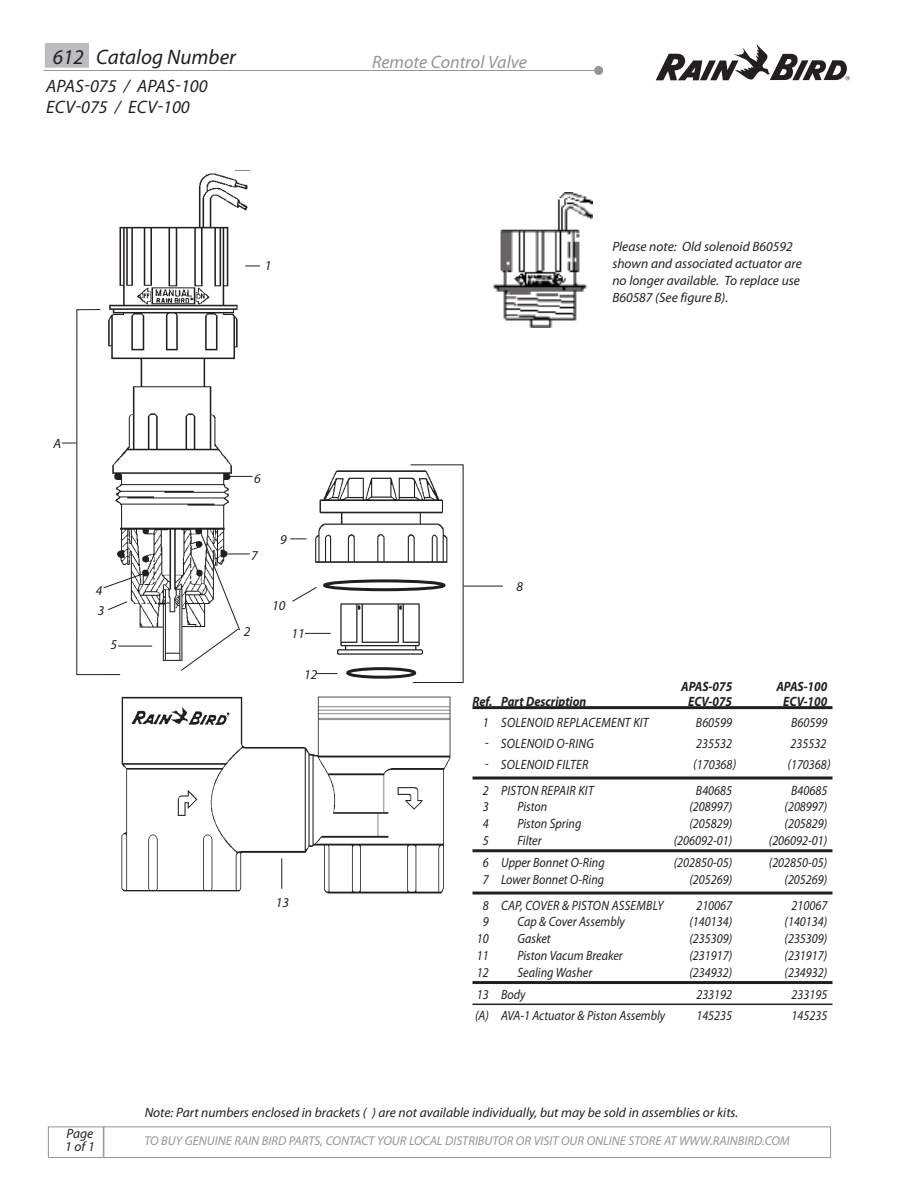
<style>
.page{position:relative;width:918px;height:1188px;background:#fff}
.page>*{position:absolute;margin:0;border:0;box-sizing:border-box;transform-origin:0 0}
.t1{font:italic 21px "Myriad Pro";color:#231f20}
.product_name{font:italic 18px "Myriad Pro";color:#231f20}
.Product_Catagory{font:italic 18px "Myriad Pro";color:#939598}
.Chart_body{font:italic 13.5px "Myriad Pro";color:#231f20;scale:.9 1}
.Chart_body_with_rule{font:italic 13.5px/16.8px "Myriad Pro";color:#231f20}
.Chart_body_with_rule-2{font:italic 13.5px "Myriad Pro";color:#231f20;scale:.9 1}
.Header_NO_RULE{font:italic 13.5px "Myriad Pro";color:#231f20;scale:.9 1}
.Header_with_rule{font:italic 13.5px "Myriad Pro";color:#231f20;scale:.9 1}
.column_headers{font:italic 700 13.5px "Myriad Pro";color:#231f20;scale:.9 1}
.Header_NO_RULE-2{font:italic 13.5px "Myriad Pro";letter-spacing:.02em;color:#231f20;scale:.9 1}
.t2{font:italic 12.75px "Myriad Pro";color:#939598}
</style>
<div class="page">
<div style="left:104px;top:1126px;width:727px;height:32px;border:1px solid #939598"></div>
<div style="left:48px;top:1126px;width:56px;height:32px;border:1px solid #939598"></div>
<svg style="left:656px;top:44px;width:194px;height:36px"></svg>
<hr style="left:472px;top:706px;width:360px;height:3px;background:#231f20">
<hr style="left:472px;top:777px;width:360px;height:3px;background:#231f20">
<hr style="left:472px;top:849px;width:360px;height:3px;background:#231f20">
<hr style="left:472px;top:892px;width:360px;height:3px;background:#231f20">
<hr style="left:472px;top:981px;width:360px;height:3px;background:#231f20">
<hr style="left:472px;top:1004px;width:360px;height:1px;background:#231f20">
<div style="left:346px;top:667px;width:70px;height:12px;border:3px solid #231f20;border-radius:50%"></div>
<div style="left:323px;top:579px;width:123px;height:12px;border:3px solid #231f20;border-radius:50%"></div>
<img style="left:337px;top:603px;width:73px;height:52px">
<img style="left:121px;top:696px;width:330px;height:198px">
<svg style="left:292px;top:587px;width:25px;height:15px"></svg>
<svg style="left:305px;top:633px;width:26px;height:1px"></svg>
<svg style="left:316px;top:673px;width:22px;height:1px"></svg>
<hr style="left:281px;top:858px;width:1px;height:31px;background:#231f20">
<hr style="left:463px;top:586px;width:40px;height:1px;background:#231f20">
<img style="left:299px;top:470px;width:111px;height:93px">
<svg style="left:410px;top:464px;width:54px;height:219px"></svg>
<svg style="left:62px;top:309px;width:59px;height:366px"></svg>
<img style="left:104px;top:170px;width:146px;height:494px">
<img style="left:494px;top:192px;width:99px;height:135px">
<div style="left:45px;top:44px;width:43px;height:23px;background:#bcbdc0"></div>
<div style="left:45px;top:43px;width:44px;height:25px;border:1px solid #bcbdc0"></div>
<hr style="left:44px;top:70px;width:551px;height:1px;background:#939598">
<div style="left:594px;top:66px;width:9px;height:9px;background:#939598;border-radius:50%"></div>
<p class="t1" style="left:53px;top:44px;width:185px">612 Catalog Number</p>
<p class="product_name" style="left:46px;top:74px;width:163px">APAS-075 / APAS-100</p>
<p class="product_name" style="left:46px;top:95px;width:145px">ECV-075 / ECV-100</p>
<p class="Chart_body_with_rule" style="left:265px;top:257px;width:8px">1</p>
<p class="Chart_body_with_rule" style="left:53px;top:435px;width:9px">A</p>
<p class="Chart_body_with_rule" style="left:96px;top:582px;width:8px">4</p>
<p class="Chart_body_with_rule" style="left:98px;top:602px;width:8px">3</p>
<p class="Chart_body_with_rule" style="left:110px;top:636px;width:8px">5</p>
<p class="Chart_body_with_rule" style="left:254px;top:469px;width:8px">6</p>
<p class="Chart_body_with_rule" style="left:251px;top:547px;width:8px">7</p>
<p class="Chart_body_with_rule" style="left:244px;top:623px;width:8px">2</p>
<p class="Chart_body_with_rule" style="left:280px;top:530px;width:8px">9</p>
<p class="Chart_body_with_rule" style="left:272px;top:597px;width:15px">10</p>
<p class="Chart_body_with_rule" style="left:292px;top:625px;width:15px">11</p>
<p class="Chart_body_with_rule" style="left:304px;top:666px;width:15px">12</p>
<p class="Chart_body_with_rule" style="left:276px;top:893px;width:15px">13</p>
<p class="Product_Catagory" style="left:372px;top:50px;width:157px">Remote Control Valve</p>
<p class="Chart_body_with_rule" style="left:612px;top:238px;width:191px">Please note: Old solenoid B60592 shown and associated actuator are no longer available. To replace use<br>B60587 (See figure B).</p>
<p class="Chart_body_with_rule" style="left:516px;top:577px;width:8px">8</p>
<p class="column_headers" style="left:681px;top:678px;width:58px">APAS-075</p>
<p class="column_headers" style="left:776px;top:678px;width:58px">APAS-100</p>
<p class="column_headers" style="left:472px;top:693px;width:128px">Ref. Part Description</p>
<p class="column_headers" style="left:688px;top:693px;width:50px">ECV-075</p>
<p class="column_headers" style="left:783px;top:693px;width:50px">ECV-100</p>
<p class="Header_NO_RULE" style="left:483px;top:714px;width:36px">1 Solenoid</p>
<p class="Header_NO_RULE-2" style="left:557px;top:714px;width:104px">REPLACEMENT KIT</p>
<p class="Header_NO_RULE" style="left:696px;top:714px;width:42px">B60599</p>
<p class="Header_NO_RULE" style="left:791px;top:714px;width:42px">B60599</p>
<p class="Header_NO_RULE" style="left:485px;top:735px;width:33px">- Solenoid</p>
<p class="Header_NO_RULE" style="left:557px;top:735px;width:22px">O-ring</p>
<p class="Header_NO_RULE" style="left:696px;top:735px;width:41px">235532</p>
<p class="Header_NO_RULE" style="left:790px;top:735px;width:41px">235532</p>
<p class="Header_NO_RULE" style="left:485px;top:756px;width:27px">- solenoid</p>
<p class="Header_NO_RULE" style="left:557px;top:756px;width:7px">filter</p>
<p class="Header_NO_RULE" style="left:693px;top:756px;width:49px">(170368)</p>
<p class="Header_NO_RULE" style="left:787px;top:756px;width:49px">(170368)</p>
<p class="Header_with_rule" style="left:483px;top:782px;width:36px">2 Piston</p>
<p class="Header_with_rule" style="left:541px;top:782px;width:15px">Repair</p>
<p class="Header_with_rule" style="left:578px;top:782px;width:14px">Kit</p>
<p class="Header_with_rule" style="left:696px;top:782px;width:42px">B40685</p>
<p class="Header_with_rule" style="left:791px;top:782px;width:42px">B40685</p>
<p class="Chart_body" style="left:483px;top:799px;width:8px">3</p>
<p class="Chart_body" style="left:518px;top:799px;width:35px">Piston</p>
<p class="Chart_body" style="left:689px;top:799px;width:49px">(208997)</p>
<p class="Chart_body" style="left:785px;top:799px;width:49px">(208997)</p>
<p class="Chart_body" style="left:483px;top:815px;width:8px">4</p>
<p class="Chart_body" style="left:518px;top:815px;width:72px">Piston Spring</p>
<p class="Chart_body" style="left:689px;top:815px;width:49px">(205829)</p>
<p class="Chart_body" style="left:785px;top:815px;width:49px">(205829)</p>
<p class="Chart_body" style="left:483px;top:832px;width:8px">5</p>
<p class="Chart_body" style="left:518px;top:832px;width:28px">Filter</p>
<p class="Chart_body" style="left:674px;top:832px;width:66px">(206092-01)</p>
<p class="Chart_body" style="left:769px;top:832px;width:66px">(206092-01)</p>
<p class="Chart_body_with_rule-2" style="left:483px;top:855px;width:137px">6 Upper Bonnet O-Ring</p>
<p class="Chart_body_with_rule-2" style="left:674px;top:855px;width:66px">(202850-05)</p>
<p class="Chart_body_with_rule-2" style="left:769px;top:855px;width:66px">(202850-05)</p>
<p class="Chart_body" style="left:483px;top:871px;width:136px">7 Lower Bonnet O-Ring</p>
<p class="Chart_body" style="left:689px;top:871px;width:49px">(205269)</p>
<p class="Chart_body" style="left:785px;top:871px;width:49px">(205269)</p>
<p class="Header_with_rule" style="left:483px;top:897px;width:64px">8 Cap, Cover</p>
<p class="Header_with_rule" style="left:562px;top:897px;width:26px">&amp; Piston</p>
<p class="Header_with_rule" style="left:612px;top:897px;width:16px">Assembly</p>
<p class="Header_with_rule" style="left:696px;top:897px;width:41px">210067</p>
<p class="Header_with_rule" style="left:791px;top:897px;width:41px">210067</p>
<p class="Chart_body" style="left:483px;top:914px;width:8px">9</p>
<p class="Chart_body" style="left:518px;top:914px;width:121px">Cap &amp; Cover Assembly</p>
<p class="Chart_body" style="left:689px;top:914px;width:49px">(140134)</p>
<p class="Chart_body" style="left:785px;top:914px;width:49px">(140134)</p>
<p class="Chart_body" style="left:477px;top:930px;width:15px">10</p>
<p class="Chart_body" style="left:518px;top:930px;width:38px">Gasket</p>
<p class="Chart_body" style="left:689px;top:930px;width:49px">(235309)</p>
<p class="Chart_body" style="left:785px;top:930px;width:49px">(235309)</p>
<p class="Chart_body" style="left:477px;top:947px;width:15px">11</p>
<p class="Chart_body" style="left:518px;top:947px;width:118px">Piston Vacum Breaker</p>
<p class="Chart_body" style="left:689px;top:947px;width:49px">(231917)</p>
<p class="Chart_body" style="left:785px;top:947px;width:49px">(231917)</p>
<p class="Chart_body" style="left:477px;top:964px;width:15px">12</p>
<p class="Chart_body" style="left:518px;top:964px;width:85px">Sealing Washer</p>
<p class="Chart_body" style="left:689px;top:964px;width:49px">(234932)</p>
<p class="Chart_body" style="left:785px;top:964px;width:49px">(234932)</p>
<p class="Chart_body_with_rule-2" style="left:477px;top:986px;width:56px">13 Body</p>
<p class="Chart_body_with_rule-2" style="left:696px;top:986px;width:41px">233192</p>
<p class="Chart_body_with_rule-2" style="left:791px;top:986px;width:41px">233195</p>
<p class="Chart_body_with_rule-2" style="left:475px;top:1007px;width:213px">(A) AVA-1 Actuator &amp; Piston Assembly</p>
<p class="Chart_body_with_rule-2" style="left:696px;top:1007px;width:41px">145235</p>
<p class="Chart_body_with_rule-2" style="left:791px;top:1007px;width:41px">145235</p>
<p class="Chart_body_with_rule" style="left:145px;top:1104px;width:595px">Note: Part numbers enclosed in brackets ( ) are not available individually, but may be sold in assemblies or kits.</p>
<p class="Chart_body_with_rule" style="left:67px;top:1125px;width:28px">Page</p>
<p class="Chart_body_with_rule" style="left:65px;top:1138px;width:31px">1 of 1</p>
<p class="t2" style="left:144px;top:1133px;width:647px">TO BUY GENUINE RAIN BIRD PARTS, CONTACT YOUR LOCAL DISTRIBUTOR OR VISIT OUR ONLINE STORE AT WWW.RAINBIRD.COM</p>
</div>
